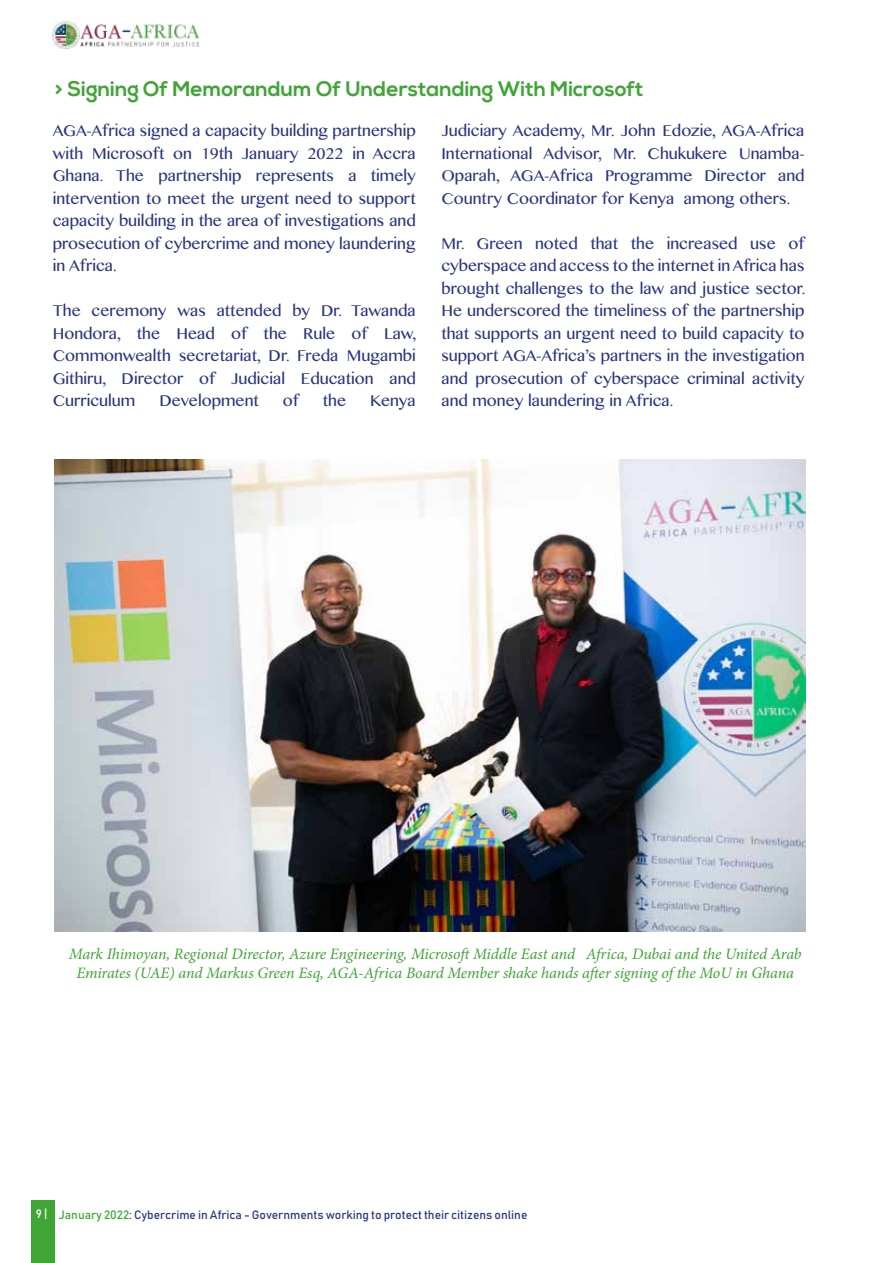
<style>
.page{position:relative;width:893px;height:1263px;background:#fff}
.page>*{position:absolute;margin:0;border:0;box-sizing:border-box;transform-origin:0 0}
.t1{font:700 21px "Nexa";color:#3fa535}
.t2{font:italic 15.9px/19px "Minion Pro";letter-spacing:-.01em;color:#3fa535;text-align:center}
.t3{font:15.75px/22.5px "Lao MN";color:#283583;text-align:justify}
.t4{font:12px "Bahnschrift";color:#283583}
.s1{color:#fff}
.s2{color:#3fa535}
</style>
<div class="page">
<div style="left:31px;top:1200px;width:23px;height:63px;background:#3fa535"></div>
<img style="left:53px;top:22px;width:27px;height:27px">
<img style="left:80px;top:25px;width:120px;height:21px">
<img style="left:54px;top:459px;width:752px;height:472px">
<h1 class="t1" style="left:55px;top:76px;width:590px">&gt; Signing Of Memorandum Of Understanding With Microsoft</h1>
<p class="t3" style="left:53px;top:120px;width:365px">AGA-Africa signed a capacity building partnership with Microsoft on 19th January 2022 in Accra Ghana. The partnership represents a timely intervention to meet the urgent need to support capacity building in the area of investigations and prosecution of cybercrime and money laundering in Africa.</p>
<p class="t3" style="left:53px;top:300px;width:365px">The ceremony was attended by Dr. Tawanda Hondora, the Head of the Rule of Law, Commonwealth secretariat, Dr. Freda Mugambi Githiru, Director of Judicial Education and Curriculum</p>
<p class="t3" style="left:441px;top:120px;width:365px">Judiciary Academy, Mr. John Edozie, AGA-Africa International Advisor, Mr. Chukukere Unamba-Oparah, AGA-Africa Programme Director and Country Coordinator for Kenya among others.</p>
<p class="t3" style="left:441px;top:233px;width:365px">Mr. Green noted that the increased use of cyberspace and access to the internet in Africa has brought challenges to the law and justice sector.<br>He underscored the timeliness of the partnership that supports an urgent need to build capacity to support AGA-Africa’s partners in the investigation and prosecution of cyberspace criminal activity and money laundering in Africa.</p>
<p class="t3" style="left:159px;top:390px;width:101px">Development</p>
<p class="t3" style="left:283px;top:390px;width:18px">of</p>
<p class="t3" style="left:323px;top:390px;width:25px">the</p>
<p class="t3" style="left:370px;top:390px;width:47px">Kenya</p>
<p class="t2" style="left:69px;top:944px;width:734px">Mark Ihimoyan, Regional Director, Azure Engineering, Microsoft Middle East and Africa, Dubai and the United Arab<br>Emirates (UAE) and Markus Green Esq, AGA-Africa Board Member shake hands after signing of the MoU in Ghana</p>
<p class="t4" style="left:36px;top:1207px;width:493px"><span class="s1">9 |</span> <span class="s2">January 2022</span>: Cybercrime in Africa - Governments working to protect their citizens online</p>
</div>
